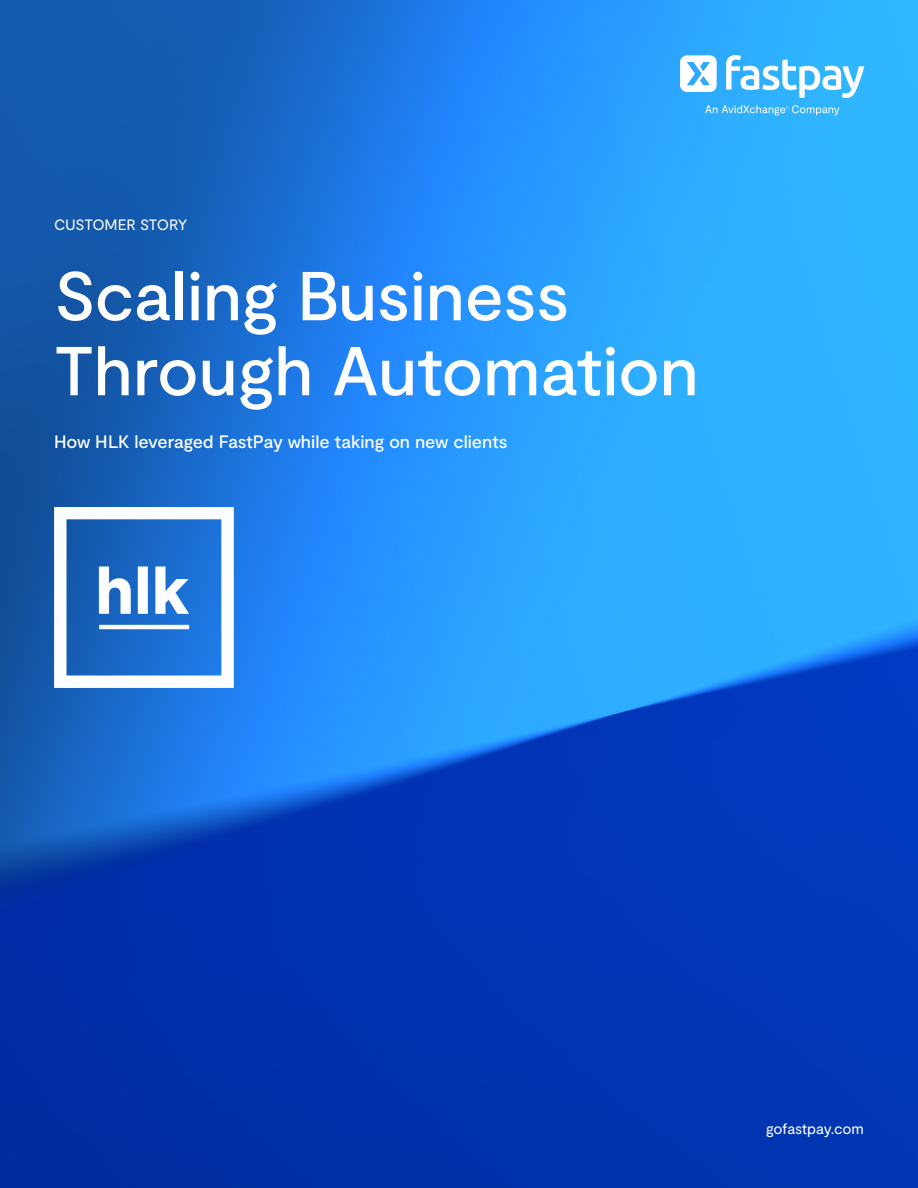
<style>
.page{position:relative;width:918px;height:1188px;background:#fff}
.page>*{position:absolute;margin:0;border:0;box-sizing:border-box;transform-origin:0 0}
.t1{font:500 69px "Moderat";letter-spacing:-.005em;color:#fff}
.t2{font:500 18px "Moderat";letter-spacing:-.005em;color:#fff}
.t3{font:15px "Moderat";letter-spacing:-.01em;color:#fff}
</style>
<div class="page">
<img style="left:0;top:0;width:918px;height:1188px">
<svg style="left:680px;top:55px;width:37px;height:37px"></svg>
<svg style="left:726px;top:55px;width:138px;height:43px"></svg>
<svg style="left:705px;top:105px;width:134px;height:10px"></svg>
<img style="left:54px;top:508px;width:180px;height:179px">
<p class="t3" style="left:54px;top:216px;width:135px">CUSTOMER STORY</p>
<p class="t1" style="left:54px;top:256px;width:517px">Scaling Business</p>
<p class="t1" style="left:54px;top:331px;width:647px">Through Automation</p>
<p class="t2" style="left:54px;top:431px;width:455px">How HLK leveraged FastPay while taking on new clients</p>
<p class="t3" style="left:766px;top:1120px;width:100px">gofastpay.com</p>
</div>
